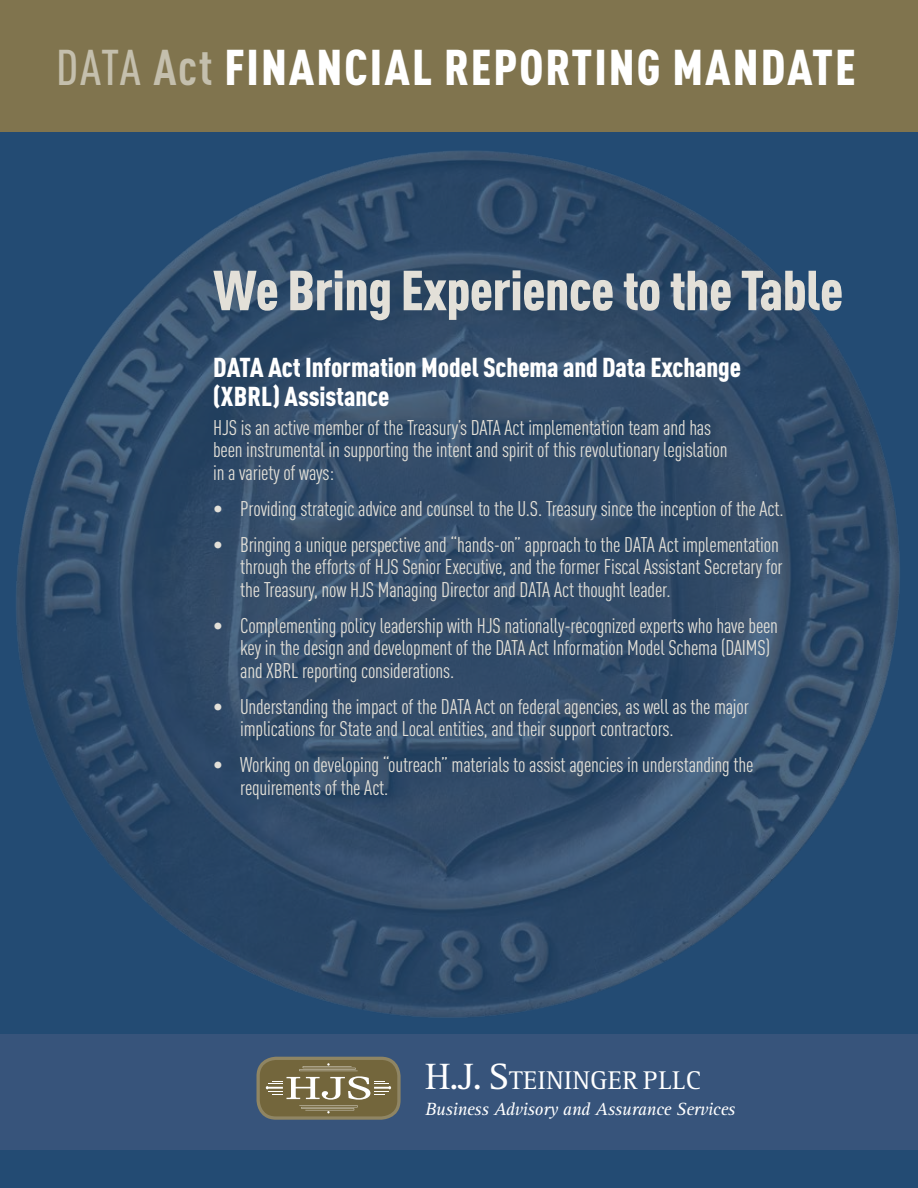
<style>
.page{position:relative;width:918px;height:1188px;background:#fff}
.page>*{position:absolute;margin:0;border:0;box-sizing:border-box;transform-origin:0 0}
.t1{font:900 condensed 55.5px "DINOT";letter-spacing:-.01em;color:#e3e0d8}
.t2{font:900 condensed 49.5px "DINOT";letter-spacing:.04em;color:#fff}
.t3{font:900 condensed 27px/28.5px "DINOT";letter-spacing:-.005em;color:#fff}
.t4{font:26.55px "Rotis Serif";letter-spacing:.015em;color:#fff}
.t5{font:condensed 21px/22.5px "DINOT";letter-spacing:-.01em;color:#e3e0d8}
.t6{font:italic 18.3px "Rotis Serif";letter-spacing:-.02em;color:#fff}
.s1{font-weight:500;color:#c4bfad}
.s2{font-weight:700;color:#c4bfad}
.s3{font-size:37.8px}
</style>
<div class="page">
<div style="left:0;top:132px;width:918px;height:1056px;background:#234b73"></div>
<div style="left:0;top:1035px;width:918px;height:115px;background:#37547b"></div>
<div style="left:0;top:0;width:918px;height:132px;background:#80744e"></div>
<img style="left:16px;top:150px;width:884px;height:868px">
<div style="left:258px;top:1058px;width:141px;height:60px;background:#73663c;border-radius:18px"></div>
<div style="left:257px;top:1057px;width:144px;height:63px;border:3px solid #8f8563;border-radius:18px"></div>
<svg style="left:266px;top:1063px;width:125px;height:50px"></svg>
<h2 class="t2" style="left:56px;top:36px;width:801px"><span class="s1">DATA</span> <span class="s2">Act</span> FINANCIAL REPORTING MANDATE</h2>
<h1 class="t1" style="left:213px;top:256px;width:632px">We Bring Experience to the Table</h1>
<p class="t3" style="left:213px;top:353px;width:529px">DATA Act Information Model Schema and Data Exchange (XBRL) Assistance</p>
<p class="t5" style="left:213px;top:416px;width:516px">HJS is an active member of the Treasury’s DATA Act implementation team and has been instrumental in supporting the intent and spirit of this revolutionary legislation in a variety of ways:</p>
<p class="t5" style="left:213px;top:497px;width:572px">• Providing strategic advice and counsel to the U.S. Treasury since the inception of the Act.</p>
<p class="t5" style="left:240px;top:533px;width:544px;text-indent:-27px">• Bringing a unique perspective and “hands-on” approach to the DATA Act implementation through the efforts of HJS Senior Executive, and the former Fiscal Assistant Secretary for the Treasury, now HJS Managing Director and DATA Act thought leader.</p>
<p class="t5" style="left:240px;top:614px;width:539px;text-indent:-27px">• Complementing policy leadership with HJS nationally-recognized experts who have been key in the design and development of the DATA Act Information Model Schema (DAIMS) and XBRL reporting considerations.</p>
<p class="t5" style="left:240px;top:695px;width:510px;text-indent:-27px">• Understanding the impact of the DATA Act on federal agencies, as well as the major implications for State and Local entities, and their support contractors.</p>
<p class="t5" style="left:240px;top:753px;width:515px;text-indent:-27px">• Working on developing “outreach” materials to assist agencies in understanding the requirements of the Act.</p>
<p class="t4" style="left:425px;top:1065px;width:277px"><span class="s3">H.J. S</span>TEININGER PLLC</p>
<p class="t6" style="left:425px;top:1098px;width:312px">Business Advisory and Assurance Services</p>
</div>
